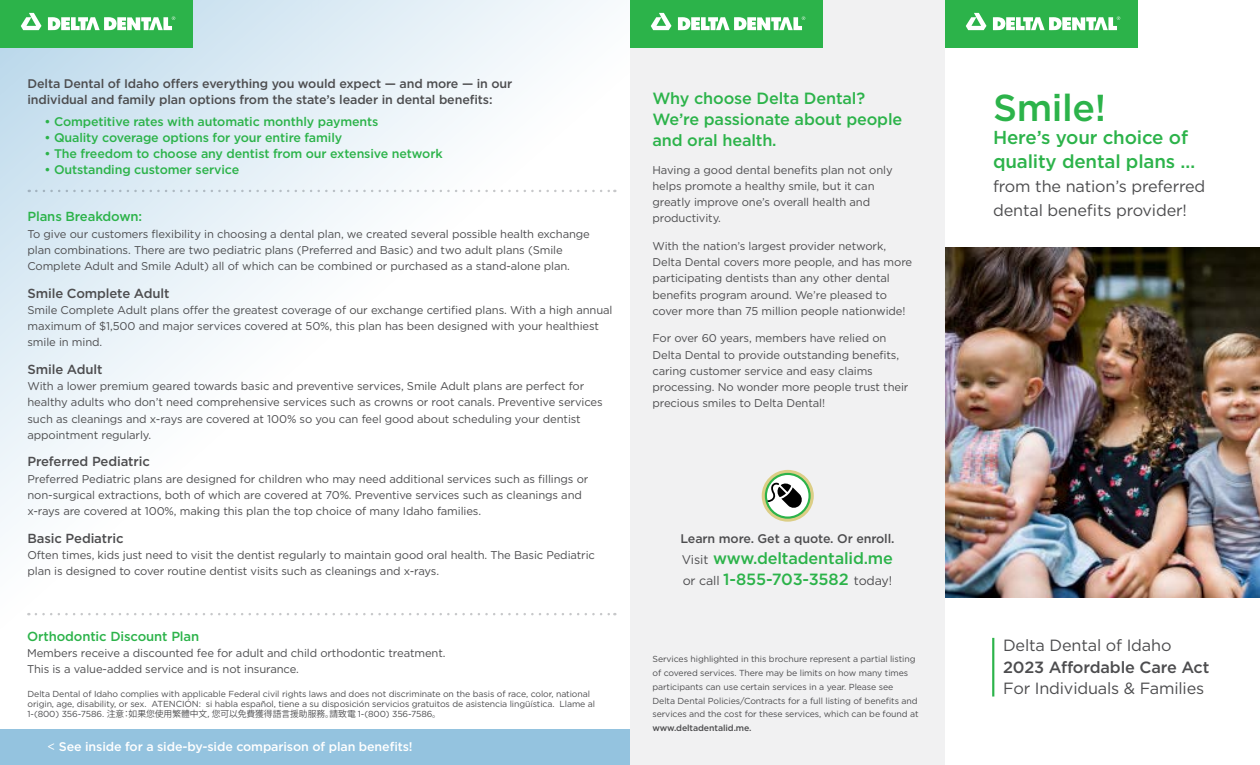
<style>
.page{position:relative;width:1260px;height:765px;background:#fff}
.page>*{position:absolute;margin:0;border:0;box-sizing:border-box;transform-origin:0 0}
.t1{font:500 37.5px "Gotham";letter-spacing:-.01em;color:#2cb34a}
.t2{font:500 18.75px/23.8px "Gotham";letter-spacing:-.01em;color:#2cb34a}
.t3{font:500 16.25px/21.2px "Gotham";letter-spacing:-.01em;color:#2cb34a}
.t4{font:16.25px/23.8px "Gotham";letter-spacing:-.01em;color:#4d4d4f}
.t5{font:500 16.25px "Gotham";letter-spacing:-.01em;color:#4d4d4f}
.t6{font:500 13.12px "Gotham";letter-spacing:-.01em;color:#4d4d4f}
.t7{font:500 13.12px "Gotham";letter-spacing:-.01em;color:#2cb34a}
.t8{font:500 12.5px "Gotham";letter-spacing:-.01em;color:#2cb34a}
.t9{font:500 12.5px/16.2px "Gotham";letter-spacing:-.01em;color:#4d4d4f}
.t10{font:500 12.5px "Gotham";letter-spacing:-.01em;color:#fff}
.t11{font:11.25px/16.2px "Gotham";letter-spacing:-.01em;color:#4d4d4f}
.t12{font:8.75px/13.8px "Gotham";letter-spacing:-.01em;color:#4d4d4f}
.t13{font:500 8.75px "Gotham";letter-spacing:-.01em;color:#4d4d4f}
.s1{font-family:"Koz Go Pr 6 N"}
.s2{font-weight:400}
.s3{font-weight:400;font-size:12.5px;color:#4d4d4f}
</style>
<div class="page">
<svg style="left:0;top:0;width:630px;height:730px"></svg>
<hr style="left:992px;top:638px;width:2px;height:59px;background:#2cb34a">
<img style="left:945px;top:247px;width:315px;height:350px">
<div style="left:630px;top:0;width:315px;height:765px;background:#f1f1f2"></div>
<div style="left:0;top:730px;width:630px;height:35px;background:#94c3df"></div>
<svg style="left:36px;top:190px;width:579px;height:2px"></svg>
<svg style="left:36px;top:613px;width:579px;height:2px"></svg>
<div style="left:945px;top:0;width:193px;height:47px;background:#2cb34a"></div>
<svg style="left:966px;top:13px;width:21px;height:17px"></svg>
<svg style="left:993px;top:16px;width:127px;height:14px"></svg>
<div style="left:630px;top:0;width:193px;height:47px;background:#2cb34a"></div>
<svg style="left:651px;top:13px;width:21px;height:17px"></svg>
<svg style="left:678px;top:16px;width:127px;height:14px"></svg>
<div style="left:0;top:0;width:193px;height:47px;background:#2cb34a"></div>
<svg style="left:21px;top:13px;width:21px;height:17px"></svg>
<svg style="left:48px;top:16px;width:127px;height:14px"></svg>
<svg style="left:762px;top:470px;width:52px;height:52px"></svg>
<svg style="left:766px;top:474px;width:44px;height:44px"></svg>
<svg style="left:766px;top:482px;width:37px;height:27px"></svg>
<div style="left:765px;top:473px;width:46px;height:46px;border:2px solid #2cb34a;border-radius:50%"></div>
<p class="t9" style="left:28px;top:75px;width:486px">Delta Dental of Idaho offers everything you would expect — and more — in our individual and family plan options from the state’s leader in dental benefits:</p>
<p class="t8" style="left:44px;top:113px;width:336px">• Competitive rates with automatic monthly payments</p>
<p class="t8" style="left:44px;top:129px;width:299px">• Quality coverage options for your entire family</p>
<p class="t8" style="left:44px;top:146px;width:400px">• The freedom to choose any dentist from our extensive network</p>
<p class="t8" style="left:44px;top:162px;width:196px">• Outstanding customer service</p>
<p class="t7" style="left:28px;top:208px;width:116px">Plans Breakdown:</p>
<p class="t11" style="left:28px;top:225px;width:564px">To give our customers flexibility in choosing a dental plan, we created several possible health exchange plan combinations. There are two pediatric plans (Preferred and Basic) and two adult plans (Smile<br>Complete Adult and Smile Adult) all of which can be combined or purchased as a stand-alone plan.</p>
<p class="t6" style="left:28px;top:284px;width:144px">Smile Complete Adult</p>
<p class="t11" style="left:28px;top:302px;width:587px">Smile Complete Adult plans offer the greatest coverage of our exchange certified plans. With a high annual maximum of $1,500 and major services covered at 50%, this plan has been designed with your healthiest smile in mind.</p>
<p class="t6" style="left:28px;top:361px;width:77px">Smile Adult</p>
<p class="t11" style="left:28px;top:378px;width:577px">With a lower premium geared towards basic and preventive services, Smile Adult plans are perfect for healthy adults who don’t need comprehensive services such as crowns or root canals. Preventive services such as cleanings and x-rays are covered at 100% so you can feel good about scheduling your dentist appointment regularly.</p>
<p class="t6" style="left:28px;top:453px;width:124px">Preferred Pediatric</p>
<p class="t11" style="left:28px;top:470px;width:562px">Preferred Pediatric plans are designed for children who may need additional services such as fillings or non-surgical extractions, both of which are covered at 70%. Preventive services such as cleanings and x-rays are covered at 100%, making this plan the top choice of many Idaho families.</p>
<p class="t6" style="left:28px;top:529px;width:97px">Basic Pediatric</p>
<p class="t11" style="left:28px;top:547px;width:569px">Often times, kids just need to visit the dentist regularly to maintain good oral health. The Basic Pediatric plan is designed to cover routine dentist visits such as cleanings and x-rays.</p>
<p class="t7" style="left:27px;top:628px;width:174px">Orthodontic Discount Plan</p>
<p class="t11" style="left:27px;top:645px;width:420px">Members receive a discounted fee for adult and child orthodontic treatment.<br>This is a value-added service and is not insurance.</p>
<p class="t12" style="left:28px;top:688px;width:569px;line-height:10px">Delta Dental of Idaho complies with applicable Federal civil rights laws and does not discriminate on the basis of race, color, national origin, age, disability, or sex. ATENCIÓN: si habla español, tiene a su disposición servicios gratuitos de asistencia lingüística. Llame al<br>1-(800) 356-7586. <span class="s1">注意：如果您使用繁體中文，您可以免費獲得語言援助服務。請致電</span> 1-(800) 356-7586<span class="s1">。</span></p>
<p class="t10" style="left:48px;top:738px;width:367px"><span class="s2">&lt;</span> See inside for a side-by-side comparison of plan benefits!</p>
<h3 class="t3" style="left:652px;top:87px;width:251px">Why choose Delta Dental?<br>We’re passionate about people and oral health.</h3>
<p class="t11" style="left:652px;top:161px;width:242px">Having a good dental benefits plan not only helps promote a healthy smile, but it can greatly improve one’s overall health and productivity.</p>
<p class="t11" style="left:652px;top:238px;width:261px">With the nation’s largest provider network, Delta Dental covers more people, and has more participating dentists than any other dental benefits program around. We’re pleased to cover more than 75 million people nationwide!</p>
<p class="t11" style="left:652px;top:330px;width:258px">For over 60 years, members have relied on Delta Dental to provide outstanding benefits, caring customer service and easy claims processing. No wonder more people trust their precious smiles to Delta Dental!</p>
<p class="t9" style="left:680px;top:530px;width:216px">Learn more. Get a quote. Or enroll.</p>
<h3 class="t3" style="left:682px;top:548px;width:213px"><span class="s3">Visit</span> www.deltadentalid.me <span class="s3">or call</span> 1-855-703-3582 <span class="s3">today!</span></h3>
<p class="t12" style="left:652px;top:652px;width:268px">Services highlighted in this brochure represent a partial listing of covered services. There may be limits on how many times participants can use certain services in a year. Please see<br>Delta Dental Policies/Contracts for a full listing of benefits and services and the cost for these services, which can be found at</p>
<p class="t13" style="left:652px;top:722px;width:101px">www.deltadentalid.me.</p>
<h1 class="t1" style="left:993px;top:83px;width:115px">Smile!</h1>
<h2 class="t2" style="left:993px;top:126px;width:204px">Here’s your choice of quality dental plans …</h2>
<h3 class="t4" style="left:993px;top:174px;width:214px">from the nation’s preferred dental benefits provider!</h3>
<h3 class="t4" style="left:1003px;top:633px;width:170px">Delta Dental of Idaho</h3>
<h3 class="t5" style="left:1003px;top:656px;width:208px">2023 Affordable Care Act</h3>
<h3 class="t4" style="left:1003px;top:676px;width:203px">For Individuals &amp; Families</h3>
</div>
